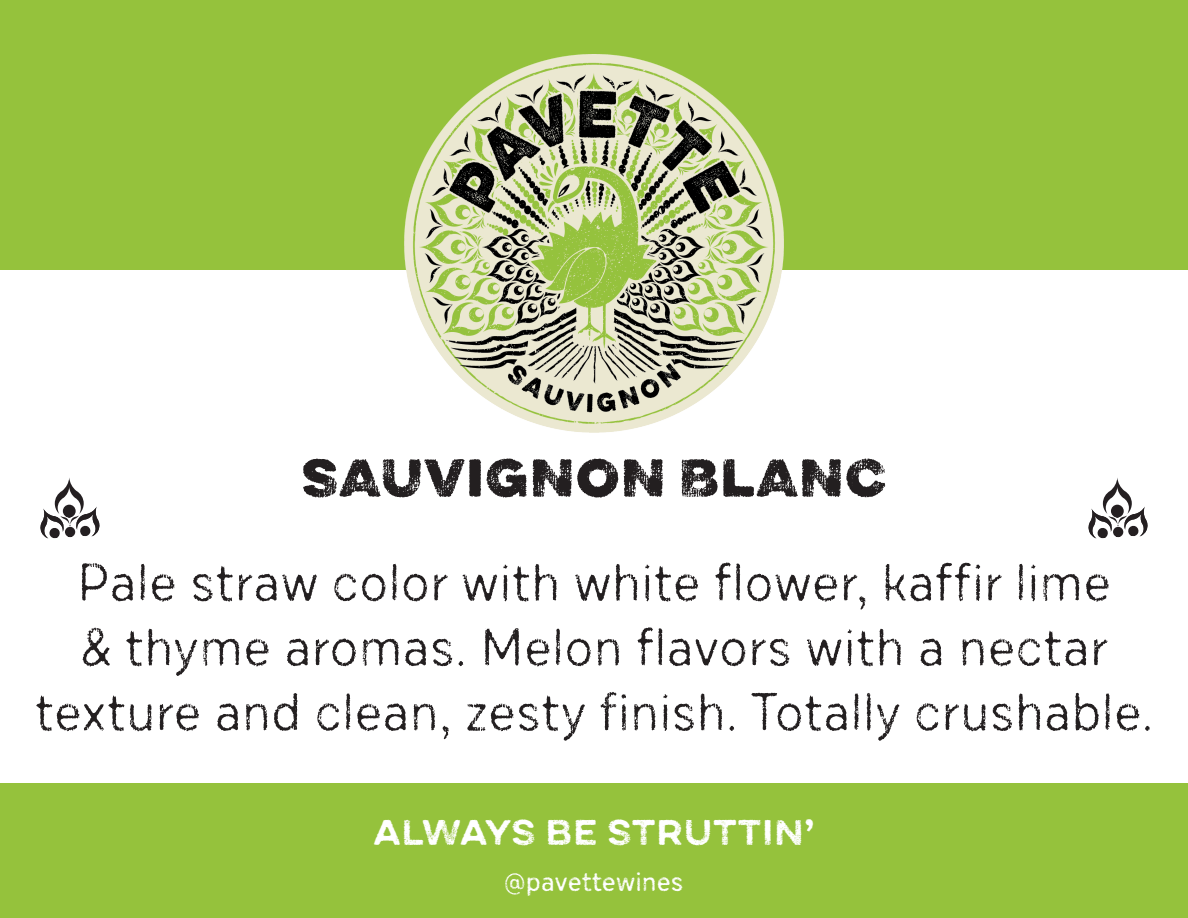
<style>
.page{position:relative;width:1188px;height:918px;background:#fff}
.page>*{position:absolute;margin:0;border:0;box-sizing:border-box;transform-origin:0 0}
.t1{font:54px/64.8px "Draft Natural D";color:#231f20;text-align:center}
.t2{font:900 54px "Draft Natural A";color:#231f20}
.t3{font:700 36px "Draft Natural A";color:#fff}
.t4{font:500 27px "Draft Natural D";color:#fff}
</style>
<div class="page">
<div style="left:0;top:0;width:1188px;height:270px;background:#95c23c"></div>
<img style="left:405px;top:54px;width:378px;height:378px">
<div style="left:0;top:783px;width:1188px;height:135px;background:#95c23c"></div>
<svg style="left:40px;top:478px;width:60px;height:61px"></svg>
<svg style="left:1088px;top:478px;width:60px;height:61px"></svg>
<p class="t2" style="left:301px;top:443px;width:588px">SAUVIGNON BLANC</p>
<p class="t1" style="left:35px;top:550px;width:1120px">Pale straw color with white flower, kaffir lime<br>&amp; thyme aromas. Melon flavors with a nectar texture and clean, zesty finish. Totally crushable.</p>
<p class="t3" style="left:373px;top:809px;width:443px">ALWAYS BE STRUTTIN’</p>
<p class="t4" style="left:504px;top:865px;width:181px">@pavettewines</p>
</div>
